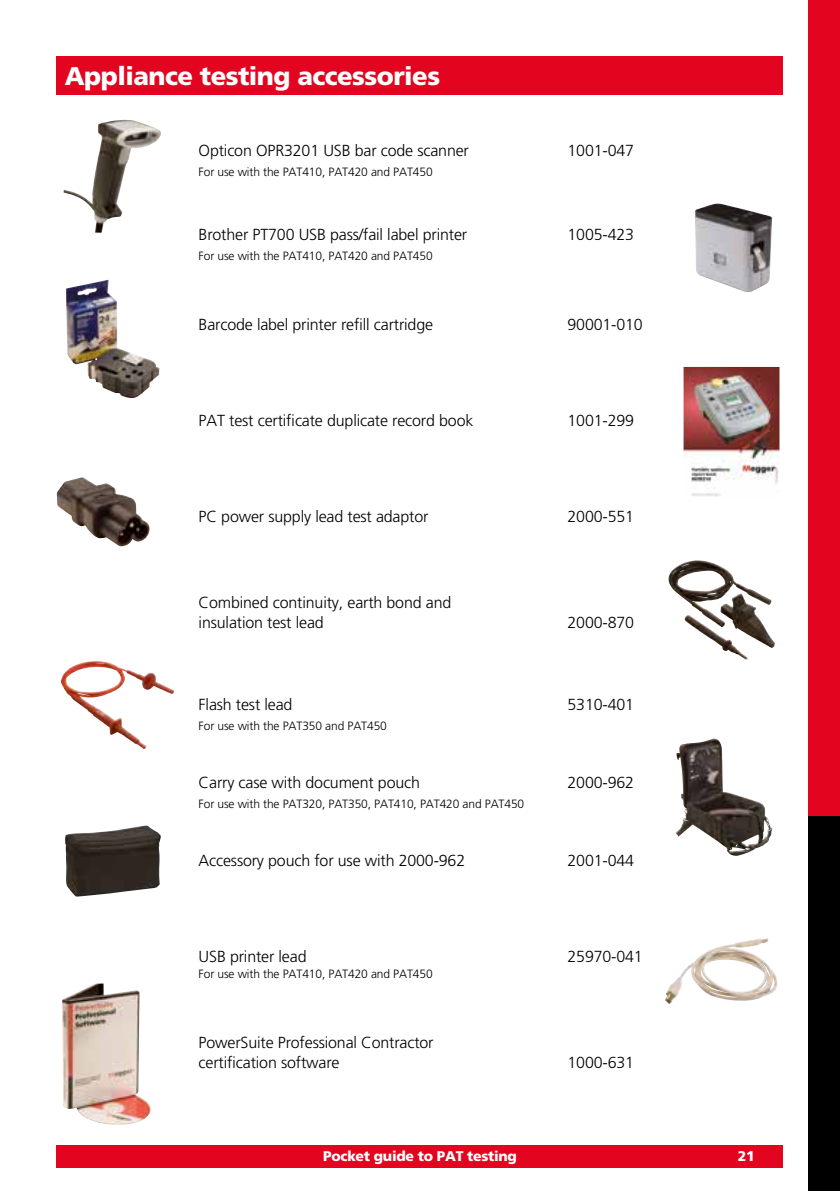
<style>
.page{position:relative;width:840px;height:1191px;background:#fff}
.page>*{position:absolute;margin:0;border:0;box-sizing:border-box;transform-origin:0 0}
.t1{font:900 25.6px "Frutiger";letter-spacing:-.02em;color:#fff}
.t2{font:300 16px/20px "Frutiger";letter-spacing:-.01em;color:#000}
.t3{font:900 14px "Frutiger";letter-spacing:-.02em;color:#fff}
.t4{font:300 12px "Frutiger";letter-spacing:-.01em;color:#000}
</style>
<div class="page">
<div style="left:808px;top:0;width:31px;height:816px;background:#e30520"></div>
<div style="left:808px;top:816px;width:31px;height:375px;background:#000"></div>
<div style="left:57px;top:1145px;width:725px;height:23px;background:#e30520"></div>
<img style="left:64px;top:120px;width:97px;height:113px">
<img style="left:695px;top:204px;width:77px;height:88px">
<img style="left:66px;top:280px;width:93px;height:118px">
<img style="left:683px;top:367px;width:96px;height:130px">
<img style="left:57px;top:477px;width:93px;height:70px">
<img style="left:668px;top:560px;width:103px;height:67px">
<img style="left:61px;top:661px;width:113px;height:88px">
<img style="left:675px;top:738px;width:97px;height:118px">
<img style="left:65px;top:825px;width:96px;height:71px">
<img style="left:665px;top:938px;width:113px;height:66px">
<img style="left:62px;top:983px;width:89px;height:141px">
<div style="left:57px;top:57px;width:725px;height:38px;background:#e30520"></div>
<h1 class="t1" style="left:65px;top:60px;width:376px">Appliance testing accessories</h1>
<p class="t2" style="left:198px;top:140px;width:272px">Opticon OPR3201 USB bar code scanner</p>
<p class="t2" style="left:567px;top:140px;width:68px">1001-047</p>
<p class="t4" style="left:198px;top:165px;width:235px">For use with the PAT410, PAT420 and PAT450</p>
<p class="t2" style="left:198px;top:224px;width:270px">Brother PT700 USB pass/fail label printer</p>
<p class="t2" style="left:567px;top:224px;width:68px">1005-423</p>
<p class="t4" style="left:198px;top:249px;width:235px">For use with the PAT410, PAT420 and PAT450</p>
<p class="t2" style="left:198px;top:314px;width:236px">Barcode label printer refill cartridge</p>
<p class="t2" style="left:567px;top:314px;width:77px">90001-010</p>
<p class="t2" style="left:198px;top:410px;width:276px">PAT test certificate duplicate record book</p>
<p class="t2" style="left:567px;top:410px;width:68px">1001-299</p>
<p class="t2" style="left:198px;top:506px;width:231px">PC power supply lead test adaptor</p>
<p class="t2" style="left:567px;top:506px;width:68px">2000-551</p>
<p class="t2" style="left:198px;top:592px;width:254px">Combined continuity, earth bond and insulation test lead</p>
<p class="t2" style="left:567px;top:612px;width:68px">2000-870</p>
<p class="t2" style="left:198px;top:694px;width:95px">Flash test lead</p>
<p class="t2" style="left:567px;top:694px;width:68px">5310-401</p>
<p class="t4" style="left:198px;top:719px;width:190px">For use with the PAT350 and PAT450</p>
<p class="t2" style="left:198px;top:772px;width:223px">Carry case with document pouch</p>
<p class="t2" style="left:567px;top:772px;width:68px">2000-962</p>
<p class="t4" style="left:198px;top:797px;width:327px">For use with the PAT320, PAT350, PAT410, PAT420 and PAT450</p>
<p class="t2" style="left:198px;top:850px;width:268px">Accessory pouch for use with 2000-962</p>
<p class="t2" style="left:567px;top:850px;width:68px">2001-044</p>
<p class="t2" style="left:198px;top:946px;width:109px">USB printer lead</p>
<p class="t2" style="left:567px;top:946px;width:77px">25970-041</p>
<p class="t4" style="left:198px;top:967px;width:235px">For use with the PAT410, PAT420 and PAT450</p>
<p class="t2" style="left:198px;top:1032px;width:236px">PowerSuite Professional Contractor certification software</p>
<p class="t2" style="left:567px;top:1052px;width:68px">1000-631</p>
<p class="t3" style="left:323px;top:1147px;width:195px">Pocket guide to PAT testing</p>
<p class="t3" style="left:737px;top:1147px;width:18px">21</p>
</div>
